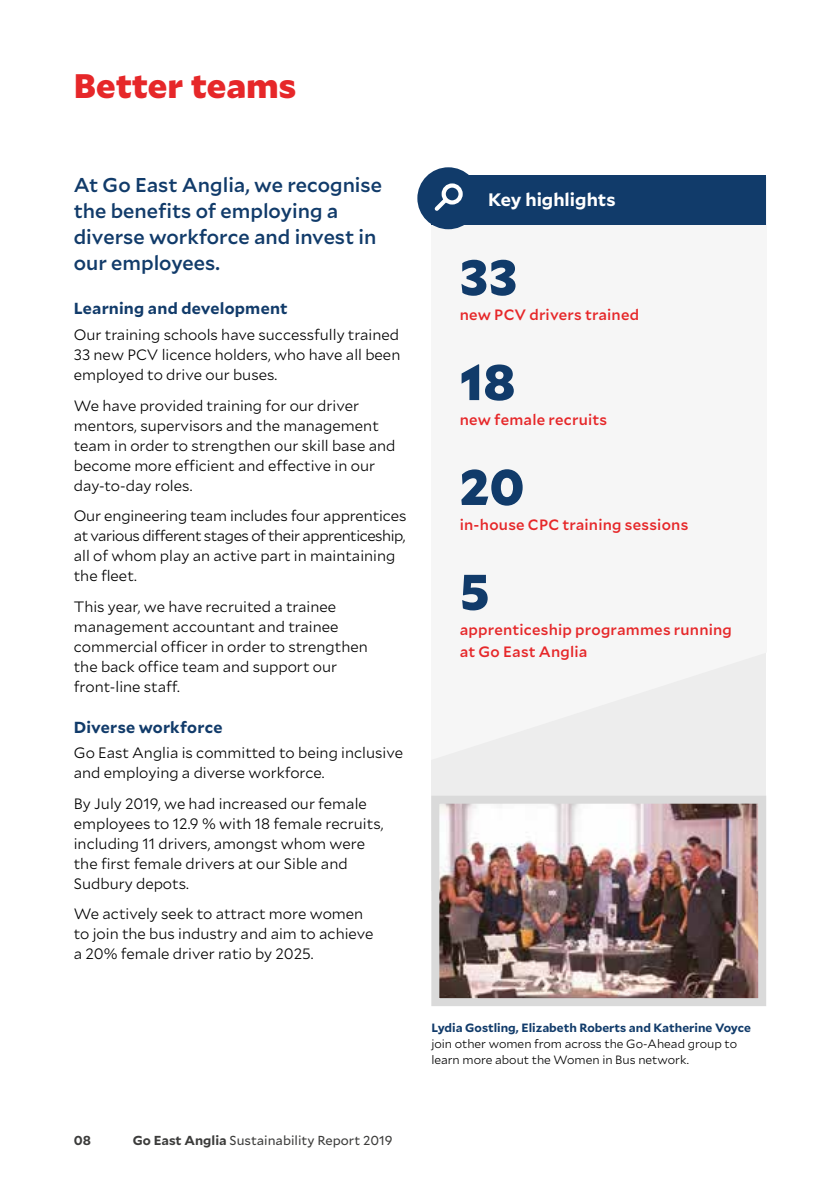
<style>
.page{position:relative;width:840px;height:1191px;background:#fff}
.page>*{position:absolute;margin:0;border:0;box-sizing:border-box;transform-origin:0 0}
.t1{font:900 50px "Mallory";color:#113b6a}
.t2{font:900 34px "Mallory";color:#e62729}
.t3{font:500 20px/26px "Mallory";color:#113b6a}
.t4{font:700 18px "Mallory";color:#fff}
.t5{font:700 16px "Mallory";letter-spacing:.015em;color:#113b6a}
.t6{font:300 15px/20px "Mallory";color:#000}
.t7{font:500 15px/22px "Mallory";letter-spacing:.015em;color:#e62729}
.t8{font:13px "Mallory";color:#3c3c3b}
.t9{font:700 13px "Mallory";color:#3c3c3b}
.t10{font:300 12px/16px "Mallory";color:#000}
.t11{font:700 12px "Mallory";color:#113b6a}
.s1{font-weight:700}
</style>
<div class="page">
<svg style="left:431px;top:224px;width:334px;height:571px;fill:#f6f6f6"></svg>
<img style="left:440px;top:804px;width:316px;height:193px">
<div style="left:431px;top:795px;width:334px;height:211px;border:8px solid #dadada"></div>
<div style="left:431px;top:175px;width:334px;height:49px;background:#113b6a"></div>
<div style="left:417px;top:167px;width:62px;height:62px;background:#113b6a;border-radius:50%"></div>
<svg style="left:434px;top:195px;width:17px;height:16px"></svg>
<div style="left:441px;top:183px;width:21px;height:21px;border:4px solid #fff;border-radius:50%"></div>
<h2 class="t2" style="left:74px;top:59px;width:224px">Better teams</h2>
<h3 class="t3" style="left:74px;top:171px;width:309px">At Go East Anglia, we recognise the benefits of employing a diverse workforce and invest in our employees.</h3>
<p class="t5" style="left:74px;top:297px;width:215px">Learning and development</p>
<p class="t6" style="left:74px;top:324px;width:328px;text-align:justify">Our training schools have successfully trained 33 new PCV licence holders, who have all been employed to drive our buses.</p>
<p class="t6" style="left:74px;top:394px;width:323px">We have provided training for our driver mentors, supervisors and the management team in order to strengthen our skill base and become more efficient and effective in our day-to-day roles.</p>
<p class="t6" style="left:74px;top:505px;width:334px">Our engineering team includes four apprentices at various different stages of their apprenticeship, all of whom play an active part in maintaining the fleet.</p>
<p class="t6" style="left:74px;top:595px;width:295px">This year, we have recruited a trainee management accountant and trainee commercial officer in order to strengthen the back office team and support our front-line staff.</p>
<p class="t5" style="left:74px;top:715px;width:150px">Diverse workforce</p>
<p class="t6" style="left:74px;top:742px;width:331px">Go East Anglia is committed to being inclusive and employing a diverse workforce.</p>
<p class="t6" style="left:74px;top:793px;width:311px">By July 2019, we had increased our female employees to 12.9 % with 18 female recruits, including 11 drivers, amongst whom were the first female drivers at our Sible and Sudbury depots.</p>
<p class="t6" style="left:74px;top:903px;width:301px">We actively seek to attract more women to join the bus industry and aim to achieve a 20% female driver ratio by 2025.</p>
<p class="t4" style="left:488px;top:186px;width:129px">Key highlights</p>
<h1 class="t1" style="left:459px;top:238px;width:59px">33</h1>
<p class="t7" style="left:459px;top:303px;width:181px">new PCV drivers trained</p>
<h1 class="t1" style="left:459px;top:343px;width:57px">18</h1>
<p class="t7" style="left:459px;top:408px;width:149px">new female recruits</p>
<h1 class="t1" style="left:459px;top:448px;width:66px">20</h1>
<p class="t7" style="left:459px;top:512px;width:230px">in-house CPC training sessions</p>
<h1 class="t1" style="left:459px;top:553px;width:31px">5</h1>
<p class="t7" style="left:459px;top:617px;width:273px">apprenticeship programmes running at Go East Anglia</p>
<p class="t11" style="left:431px;top:1018px;width:321px">Lydia Gostling, Elizabeth Roberts and Katherine Voyce</p>
<p class="t10" style="left:431px;top:1035px;width:307px">join other women from across the Go-Ahead group to learn more about the Women in Bus network.</p>
<p class="t9" style="left:74px;top:1130px;width:19px">08</p>
<p class="t8" style="left:133px;top:1130px;width:261px"><span class="s1">Go East Anglia</span> Sustainability Report 2019</p>
</div>
